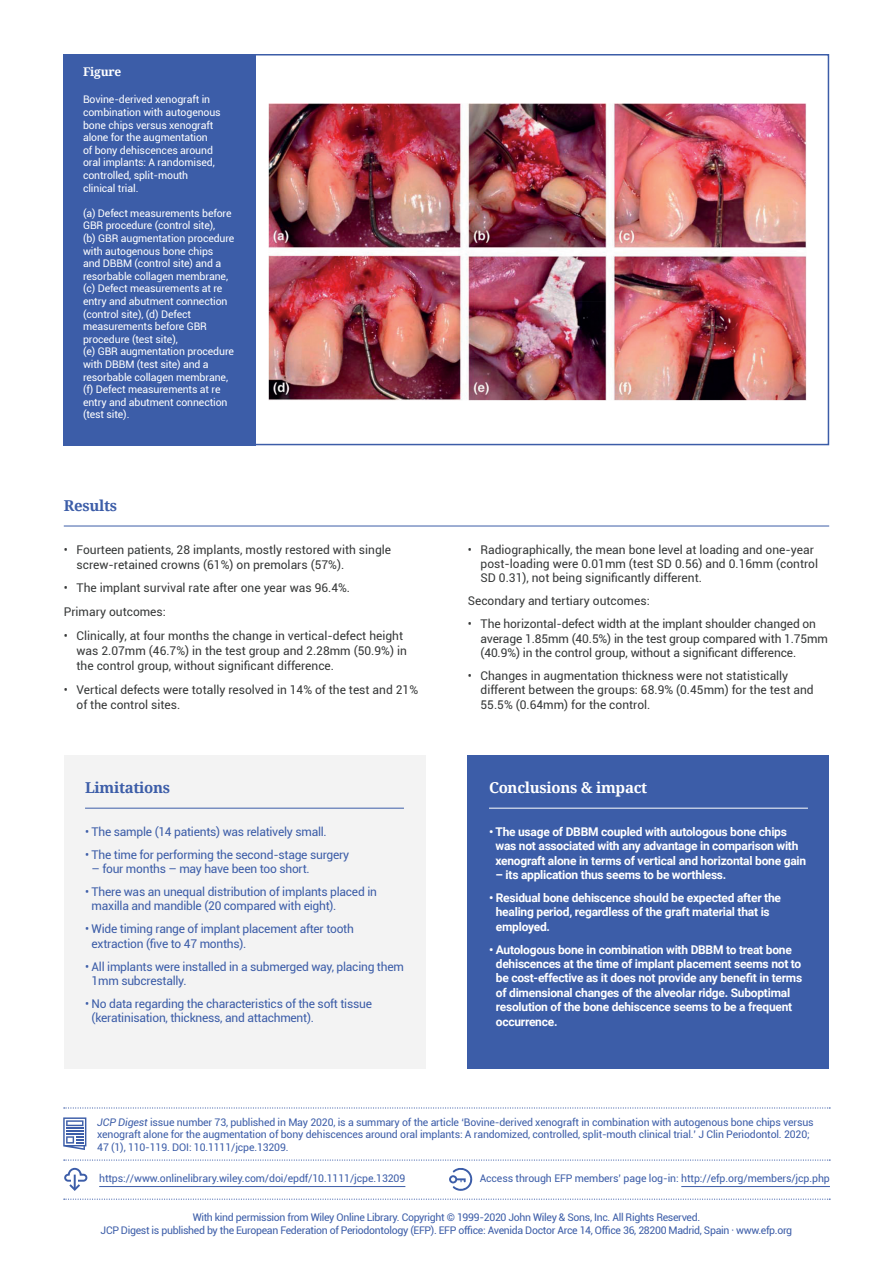
<style>
.page{position:relative;width:893px;height:1263px;background:#fff}
.page>*{position:absolute;margin:0;border:0;box-sizing:border-box;transform-origin:0 0}
.t1{font:700 15px "Noto Serif";letter-spacing:-.02em;color:#3c5da8}
.t2{font:700 15px "Noto Serif";letter-spacing:-.02em;color:#fff}
.t3{font:12px/14.4px "Roboto";color:#363838}
.t4{font:700 12px/14.4px "Roboto";letter-spacing:-.02em;color:#fff}
.t5{font:12px/14.4px "Roboto";letter-spacing:-.02em;color:#3c5da8}
.t6{font:700 12px "Noto Serif";letter-spacing:-.02em;color:#fff}
.t7{font:10.5px/12.6px "Roboto";letter-spacing:-.015em;color:#3c5da8}
.t8{font:10.5px/12.6px "Roboto";letter-spacing:-.01em;color:#fff}
.s1{font-style:italic}
</style>
<div class="page">
<div style="left:64px;top:54px;width:192px;height:391px;background:#3c5da8"></div>
<img style="left:268px;top:103px;width:539px;height:298px">
<svg style="left:64px;top:1198px;width:766px;height:2px"></svg>
<svg style="left:64px;top:1107px;width:766px;height:1px"></svg>
<svg style="left:63px;top:1117px;width:23px;height:33px"></svg>
<svg style="left:64px;top:1159px;width:766px;height:1px"></svg>
<hr style="left:99px;top:1186px;width:306px;height:1px;background:#3c5da8">
<svg style="left:64px;top:1167px;width:24px;height:24px"></svg>
<hr style="left:681px;top:1186px;width:149px;height:1px;background:#3c5da8">
<svg style="left:449px;top:1168px;width:24px;height:23px"></svg>
<div style="left:64px;top:755px;width:361px;height:314px;background:#f3f3f3"></div>
<hr style="left:85px;top:808px;width:319px;height:1px;background:#3c5da8">
<div style="left:468px;top:755px;width:361px;height:314px;background:#3c5da8"></div>
<hr style="left:489px;top:808px;width:319px;height:1px;background:#fff">
<hr style="left:64px;top:526px;width:765px;height:1px;background:#3c5da8">
<p class="t6" style="left:83px;top:63px;width:40px">Figure</p>
<p class="t8" style="left:83px;top:93px;width:139px">Bovine-derived xenograft in combination with autogenous bone chips versus xenograft alone for the augmentation<br>of bony dehiscences around oral implants: A randomised, controlled, split-mouth clinical trial.</p>
<p class="t8" style="left:83px;top:206px;width:150px">(a) Defect measurements before<br>GBR procedure (control site),</p>
<p class="t8" style="left:83px;top:232px;width:153px">(b) GBR augmentation procedure with autogenous bone chips<br>and DBBM (control site) and a resorbable collagen membrane,</p>
<p class="t8" style="left:83px;top:282px;width:146px">(c) Defect measurements at re‐ entry and abutment connection (control site), (d) Defect</p>
<p class="t8" style="left:83px;top:320px;width:125px">measurements before GBR procedure (test site),</p>
<p class="t8" style="left:83px;top:345px;width:152px">(e) GBR augmentation procedure with DBBM (test site) and a resorbable collagen membrane,</p>
<p class="t8" style="left:83px;top:383px;width:146px">(f) Defect measurements at re‐ entry and abutment connection (test site).</p>
<p class="t1" style="left:64px;top:495px;width:55px">Results</p>
<p class="t3" style="left:77px;top:541px;width:316px;line-height:15.1px;text-indent:-13px">• Fourteen patients, 28 implants, mostly restored with single screw-retained crowns (61%) on premolars (57%).</p>
<p class="t3" style="left:64px;top:580px;width:288px">• The implant survival rate after one year was 96.4%.</p>
<p class="t3" style="left:64px;top:604px;width:104px">Primary outcomes:</p>
<p class="t3" style="left:77px;top:627px;width:332px;line-height:15.1px;text-indent:-13px">• Clinically, at four months the change in vertical-defect height was 2.07mm (46.7%) in the test group and 2.28mm (50.9%) in the control group, without significant difference.</p>
<p class="t3" style="left:77px;top:681px;width:343px;line-height:15.1px;text-indent:-13px">• Vertical defects were totally resolved in 14% of the test and 21% of the control sites.</p>
<p class="t3" style="left:480px;top:542px;width:339px;text-indent:-13px">• Radiographically, the mean bone level at loading and one-year post-loading were 0.01mm (test SD 0.56) and 0.16mm (control<br>SD 0.31), not being significantly different.</p>
<p class="t3" style="left:468px;top:593px;width:183px">Secondary and tertiary outcomes:</p>
<p class="t3" style="left:480px;top:616px;width:349px;text-indent:-13px">• The horizontal-defect width at the implant shoulder changed on average 1.85mm (40.5%) in the test group compared with 1.75mm (40.9%) in the control group, without a significant difference.</p>
<p class="t3" style="left:480px;top:668px;width:335px;text-indent:-13px">• Changes in augmentation thickness were not statistically different between the groups: 68.9% (0.45mm) for the test and<br>55.5% (0.64mm) for the control.</p>
<p class="t1" style="left:85px;top:777px;width:87px">Limitations</p>
<p class="t2" style="left:489px;top:777px;width:160px">Conclusions &amp; impact</p>
<p class="t5" style="left:85px;top:824px;width:243px">• The sample (14 patients) was relatively small.</p>
<p class="t5" style="left:85px;top:847px;width:266px">• The time for performing the second-stage surgery</p>
<p class="t5" style="left:92px;top:861px;width:220px">– four months – may have been too short.</p>
<p class="t5" style="left:92px;top:884px;width:287px;text-indent:-7px">• There was an unequal distribution of implants placed in maxilla and mandible (20 compared with eight).</p>
<p class="t5" style="left:92px;top:921px;width:264px;text-indent:-7px">• Wide timing range of implant placement after tooth extraction (five to 47 months).</p>
<p class="t5" style="left:92px;top:959px;width:314px;text-indent:-7px">• All implants were installed in a submerged way, placing them<br>1mm subcrestally.</p>
<p class="t5" style="left:92px;top:996px;width:282px;text-indent:-7px">• No data regarding the characteristics of the soft tissue (keratinisation, thickness, and attachment).</p>
<p class="t4" style="left:495px;top:824px;width:312px;text-indent:-6px">• The usage of DBBM coupled with autologous bone chips was not associated with any advantage in comparison with xenograft alone in terms of vertical and horizontal bone gain</p>
<p class="t4" style="left:495px;top:867px;width:232px">– its application thus seems to be worthless.</p>
<p class="t4" style="left:496px;top:890px;width:287px;text-indent:-7px">• Residual bone dehiscence should be expected after the healing period, regardless of the graft material that is employed.</p>
<p class="t4" style="left:496px;top:942px;width:308px;text-indent:-7px">• Autologous bone in combination with DBBM to treat bone dehiscences at the time of implant placement seems not to be cost-effective as it does not provide any benefit in terms of dimensional changes of the alveolar ridge. Suboptimal resolution of the bone dehiscence seems to be a frequent occurrence.</p>
<p class="t7" style="left:97px;top:1115px;width:718px"><span class="s1">JCP Digest</span> issue number 73, published in May 2020, is a summary of the article ‘Bovine-derived xenograft in combination with autogenous bone chips versus xenograft alone for the augmentation of bony dehiscences around oral implants: A randomized, controlled, split-mouth clinical trial.’ J Clin Periodontol. 2020;<br>47 (1), 110-119. DOI: 10.1111/jcpe.13209.</p>
<p class="t7" style="left:99px;top:1171px;width:308px">https://www.onlinelibrary.wiley.com/doi/epdf/10.1111/jcpe.13209</p>
<p class="t7" style="left:480px;top:1171px;width:352px">Access through EFP members’ page log-in: http://efp.org/members/jcp.php</p>
<p class="t7" style="left:193px;top:1211px;width:509px">With kind permission from Wiley Online Library. Copyright © 1999-2020 John Wiley &amp; Sons, Inc. All Rights Reserved.</p>
<p class="t7" style="left:101px;top:1223px;width:693px">JCP Digest is published by the European Federation of Periodontology (EFP). EFP office: Avenida Doctor Arce 14, Office 36, 28200 Madrid, Spain · www.efp.org</p>
</div>
